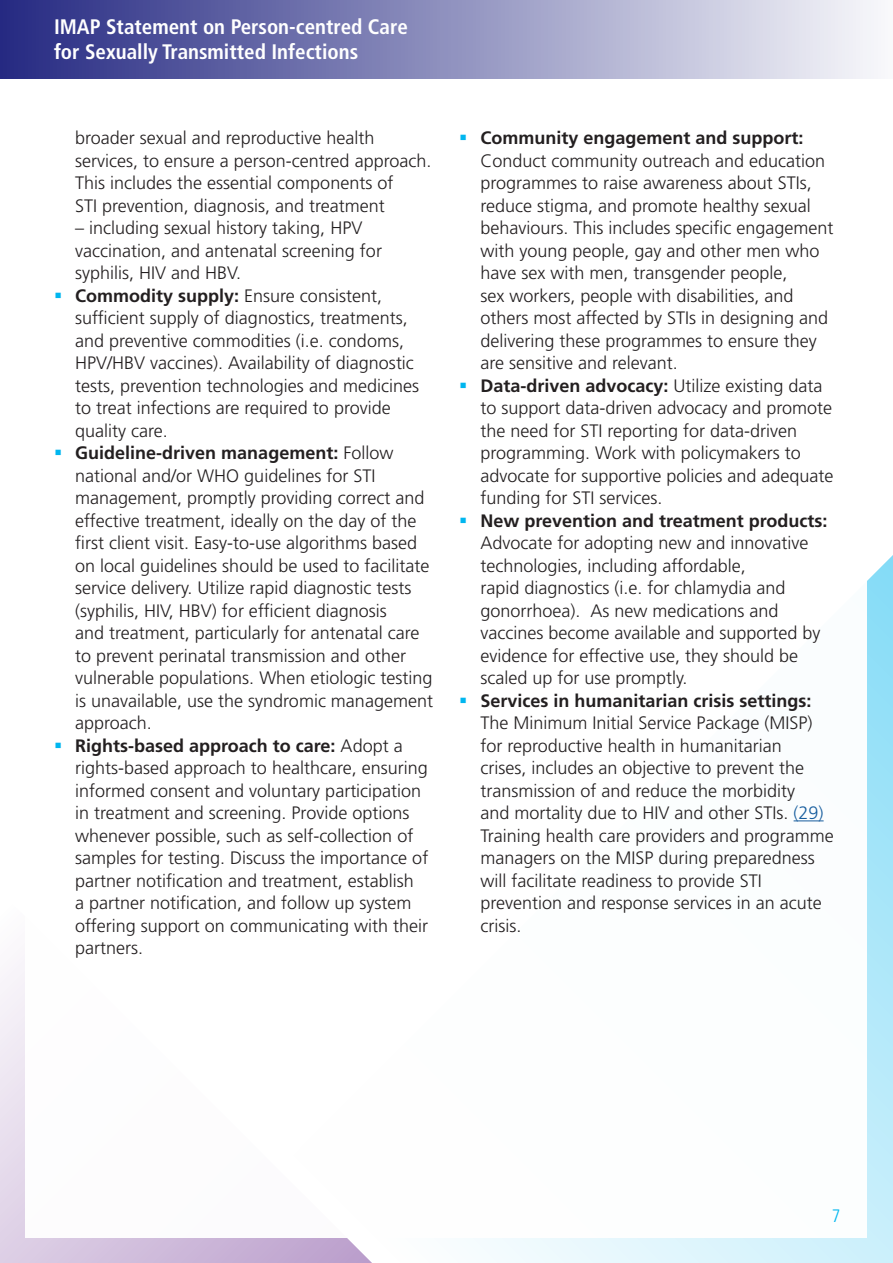
<style>
.page{position:relative;width:893px;height:1263px;background:#fff}
.page>*{position:absolute;margin:0;border:0;box-sizing:border-box;transform-origin:0 0}
.t1{font:700 condensed 21px/25.2px "Frutiger LT Std";color:#fff}
.t2{font:300 18px/22.5px "Frutiger LT Std";color:#231f20}
.t3{font:300 condensed 18px "Frutiger LT Std";color:#00b6ef}
.s1{font-weight:700}
.s2{color:#175d9e}
</style>
<div class="page">
<svg style="left:473px;top:555px;width:420px;height:708px;background:#beecfa"></svg>
<svg style="left:0;top:959px;width:372px;height:304px;background:#dbcde4"></svg>
<div style="left:0;top:0;width:893px;height:79px;background:linear-gradient(to right,#252982,#f9f9fb)"></div>
<div style="left:26px;top:109px;width:841px;height:1128px;background:#fff"></div>
<hr style="left:794px;top:820px;width:30px;height:1px;background:#175d9e">
<p class="t1" style="left:54px;top:14px;width:355px">IMAP Statement on Person-centred Care for Sexually Transmitted Infections</p>
<p class="t2" style="left:75px;top:127px;width:358px">broader sexual and reproductive health services, to ensure a person-centred approach.<br>This includes the essential components of<br>STI prevention, diagnosis, and treatment</p>
<p class="t2" style="left:75px;top:217px;width:308px">– including sexual history taking, HPV vaccination, and antenatal screening for syphilis, HIV and HBV.</p>
<p class="t2" style="left:75px;top:284px;width:345px"><span class="s1">Commodity supply:</span> Ensure consistent, sufficient supply of diagnostics, treatments, and preventive commodities (i.e. condoms, HPV/HBV vaccines). Availability of diagnostic tests, prevention technologies and medicines to treat infections are required to provide quality care.</p>
<p class="t2" style="left:75px;top:442px;width:359px"><span class="s1">Guideline-driven management:</span> Follow national and/or WHO guidelines for STI management, promptly providing correct and effective treatment, ideally on the day of the first client visit. Easy-to-use algorithms based on local guidelines should be used to facilitate service delivery. Utilize rapid diagnostic tests (syphilis, HIV, HBV) for efficient diagnosis<br>and treatment, particularly for antenatal care to prevent perinatal transmission and other vulnerable populations. When etiologic testing is unavailable, use the syndromic management approach.</p>
<p class="t2" style="left:75px;top:734px;width:355px"><span class="s1">Rights-based approach to care:</span> Adopt a rights-based approach to healthcare, ensuring informed consent and voluntary participation in treatment and screening. Provide options whenever possible, such as self-collection of samples for testing. Discuss the importance of partner notification and treatment, establish<br>a partner notification, and follow up system offering support on communicating with their partners.</p>
<p class="t2" style="left:480px;top:127px;width:355px"><span class="s1">Community engagement and support:<br></span>Conduct community outreach and education programmes to raise awareness about STIs, reduce stigma, and promote healthy sexual behaviours. This includes specific engagement with young people, gay and other men who have sex with men, transgender people,<br>sex workers, people with disabilities, and others most affected by STIs in designing and delivering these programmes to ensure they are sensitive and relevant.</p>
<p class="t2" style="left:480px;top:374px;width:355px"><span class="s1">Data-driven advocacy:</span> Utilize existing data to support data-driven advocacy and promote the need for STI reporting for data-driven programming. Work with policymakers to advocate for supportive policies and adequate funding for STI services.</p>
<p class="t2" style="left:480px;top:509px;width:349px"><span class="s1">New prevention and treatment products:<br></span>Advocate for adopting new and innovative technologies, including affordable,<br>rapid diagnostics (i.e. for chlamydia and gonorrhoea). As new medications and vaccines become available and supported by evidence for effective use, they should be scaled up for use promptly.</p>
<p class="t2" style="left:480px;top:689px;width:355px"><span class="s1">Services in humanitarian crisis settings:<br></span>The Minimum Initial Service Package (MISP) for reproductive health in humanitarian<br>crises, includes an objective to prevent the transmission of and reduce the morbidity<br>and mortality due to HIV and other STIs. <span class="s2">(29)<br></span>Training health care providers and programme managers on the MISP during preparedness will facilitate readiness to provide STI prevention and response services in an acute crisis.</p>
<p class="t3" style="left:832px;top:1205px;width:10px">7</p>
</div>
